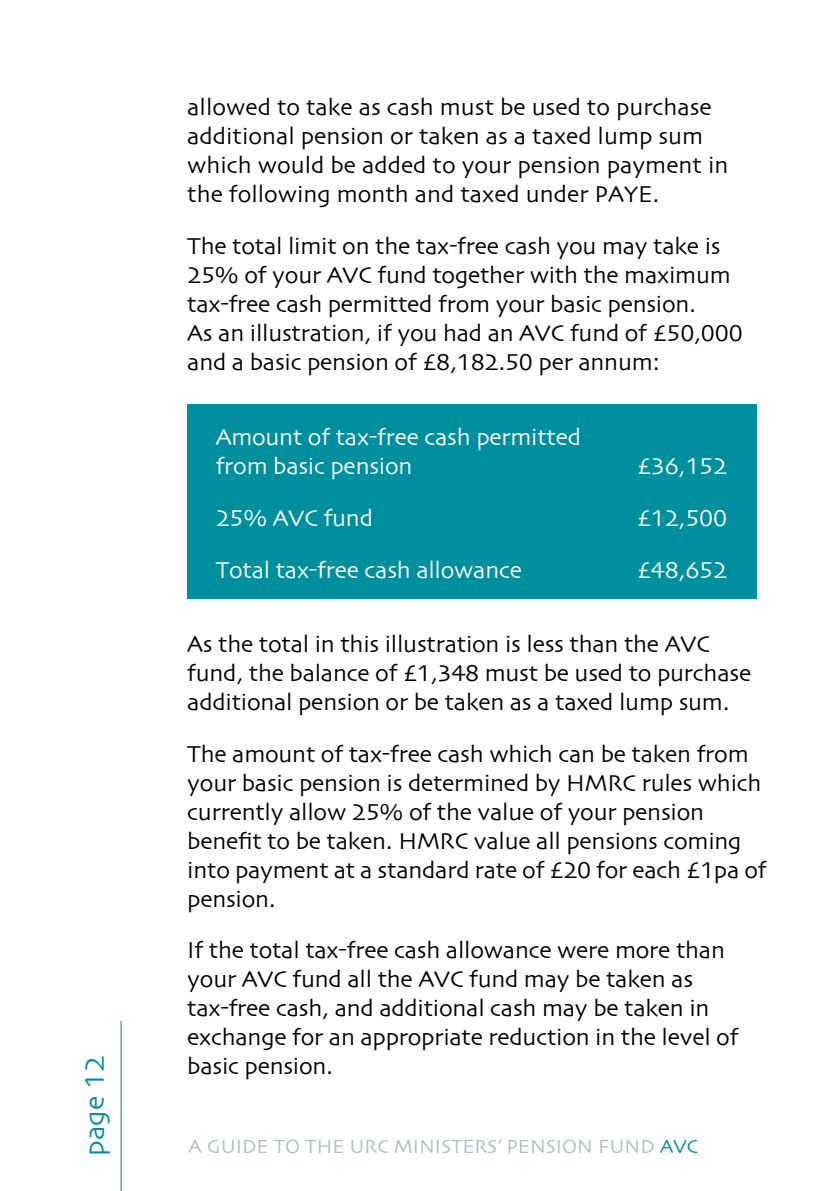
<style>
.page{position:relative;width:840px;height:1191px;background:#fff}
.page>*{position:absolute;margin:0;border:0;box-sizing:border-box;transform-origin:0 0}
.t1{font:28px "Skia";color:#008f9e}
.t2{font:24px/29px "Skia";letter-spacing:-.01em;color:#000}
.t3{font:24px/29px "Skia";letter-spacing:-.01em;color:#fff}
.t4{font:20px "Skia";color:#aebdc5}
.s1{color:#008f9e}
</style>
<div class="page">
<hr style="left:120px;top:1020px;width:1px;height:171px;background:#008f9e">
<div style="left:187px;top:404px;width:569px;height:195px;background:#008f9e"></div>
<p class="t1" style="left:78px;top:1155px;width:101px;rotate:-90deg">page 12</p>
<p class="t2" style="left:187px;top:95px;width:542px">allowed to take as cash must be used to purchase additional pension or taken as a taxed lump sum which would be added to your pension payment in the following month and taxed under PAYE.</p>
<p class="t2" style="left:187px;top:233px;width:556px">The total limit on the tax-free cash you may take is 25% of your AVC fund together with the maximum tax-free cash permitted from your basic pension.<br>As an illustration, if you had an AVC fund of £50,000 and a basic pension of £8,182.50 per annum:</p>
<p class="t3" style="left:215px;top:424px;width:367px">Amount of tax-free cash permitted from basic pension</p>
<p class="t3" style="left:636px;top:453px;width:91px">£36,152</p>
<p class="t3" style="left:215px;top:505px;width:159px">25% AVC fund</p>
<p class="t3" style="left:636px;top:505px;width:91px">£12,500</p>
<p class="t3" style="left:215px;top:556px;width:308px">Total tax-free cash allowance</p>
<p class="t3" style="left:636px;top:556px;width:91px">£48,652</p>
<p class="t2" style="left:187px;top:631px;width:565px">As the total in this illustration is less than the AVC fund, the balance of £1,348 must be used to purchase additional pension or be taken as a taxed lump sum.</p>
<p class="t2" style="left:187px;top:740px;width:580px">The amount of tax-free cash which can be taken from your basic pension is determined by HMRC rules which currently allow 25% of the value of your pension benefit to be taken. HMRC value all pensions coming into payment at a standard rate of £20 for each £1pa of pension.</p>
<p class="t2" style="left:187px;top:937px;width:552px">If the total tax-free cash allowance were more than your AVC fund all the AVC fund may be taken as tax-free cash, and additional cash may be taken in exchange for an appropriate reduction in the level of basic pension.</p>
<p class="t4" style="left:188px;top:1134px;width:510px">A GUIDE TO THE URC MINISTERS’ PENSION FUND <span class="s1">AVC</span></p>
</div>
